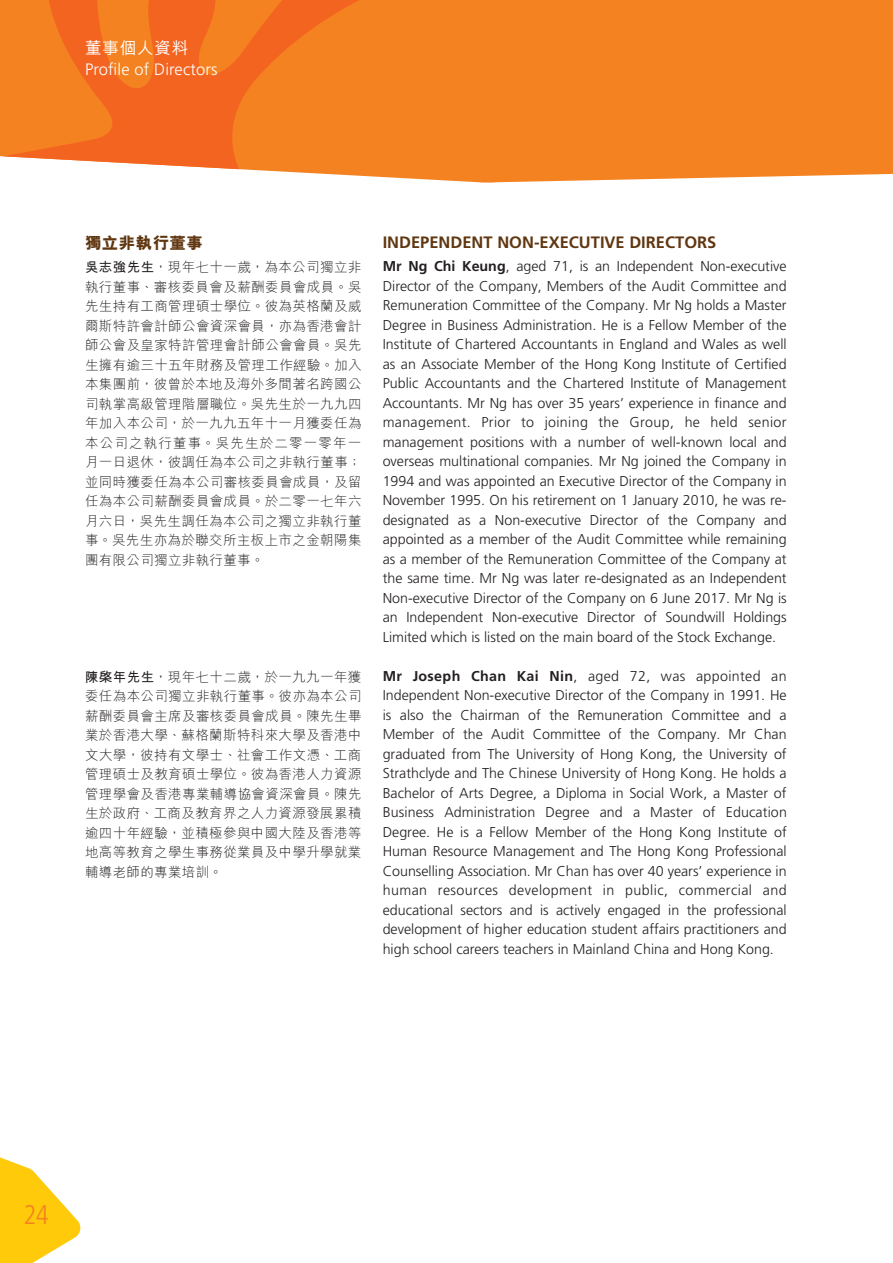
<style>
.page{position:relative;width:893px;height:1263px;background:#fff}
.page>*{position:absolute;margin:0;border:0;box-sizing:border-box;transform-origin:0 0}
.t1{font:300 condensed 27px "Frutiger LT Std";color:#f58220}
.t2{font:700 16.5px "Frutiger LT Std";color:#603711}
.t3{font:300 16.5px "Frutiger LT Std";letter-spacing:.01em;color:#fff}
.t4{font:800 16.5px "M Hei HK";letter-spacing:.025em;color:#603711}
.t5{font:500 16.5px "M Hei HK";letter-spacing:.05em;color:#fff}
.t6{font:300 14.25px/19.5px "Frutiger LT Std";color:#231f20;text-align:justify}
.t7{font:300 13.5px/19.5px "M Hei HK";letter-spacing:.03em;color:#231f20;text-align:justify}
.s1{font-weight:700}
</style>
<div class="page">
<div style="left:434px;top:0;width:459px;height:183px;background:#f58220"></div>
<svg style="left:0;top:0;width:434px;height:180px;background:#f5802f"></svg>
<svg style="left:0;top:1157px;width:81px;height:106px"></svg>
<p class="t5" style="left:85px;top:36px;width:105px">董事個人資料</p>
<p class="t3" style="left:85px;top:60px;width:134px">Profile of Directors</p>
<p class="t4" style="left:85px;top:234px;width:119px">獨立非執行董事</p>
<p class="t7" style="left:85px;top:257px;width:278px"><span class="s1">吳志強先生</span>，現年七十一歲，為本公司獨立非執行董事、審核委員會及薪酬委員會成員。吳先生持有工商管理碩士學位。彼為英格蘭及威爾斯特許會計師公會資深會員，亦為香港會計師公會及皇家特許管理會計師公會會員。吳先生擁有逾三十五年財務及管理工作經驗。加入本集團前，彼曾於本地及海外多間著名跨國公司執掌高級管理階層職位。吳先生於一九九四年加入本公司，於一九九五年十一月獲委任為本公司之執行董事。吳先生於二零一零年一月一日退休，彼調任為本公司之非執行董事；並同時獲委任為本公司審核委員會成員，及留任為本公司薪酬委員會成員。於二零一七年六月六日，吳先生調任為本公司之獨立非執行董事。吳先生亦為於聯交所主板上市之金朝陽集團有限公司獨立非執行董事。</p>
<p class="t7" style="left:85px;top:667px;width:278px"><span class="s1">陳棨年先生</span>，現年七十二歲，於一九九一年獲委任為本公司獨立非執行董事。彼亦為本公司薪酬委員會主席及審核委員會成員。陳先生畢業於香港大學、蘇格蘭斯特科來大學及香港中文大學，彼持有文學士、社會工作文憑、工商管理碩士及教育碩士學位。彼為香港人力資源管理學會及香港專業輔導協會資深會員。陳先生於政府、工商及教育界之人力資源發展累積逾四十年經驗，並積極參與中國大陸及香港等地高等教育之學生事務從業員及中學升學就業輔導老師的專業培訓。</p>
<p class="t2" style="left:383px;top:232px;width:335px">INDEPENDENT NON-EXECUTIVE DIRECTORS</p>
<p class="t6" style="left:383px;top:257px;width:405px"><span class="s1">Mr Ng Chi Keung</span>, aged 71, is an Independent Non-executive Director of the Company, Members of the Audit Committee and Remuneration Committee of the Company. Mr Ng holds a Master Degree in Business Administration. He is a Fellow Member of the Institute of Chartered Accountants in England and Wales as well as an Associate Member of the Hong Kong Institute of Certified Public Accountants and the Chartered Institute of Management Accountants. Mr Ng has over 35 years’ experience in finance and management. Prior to joining the Group, he held senior management positions with a number of well-known local and overseas multinational companies. Mr Ng joined the Company in 1994 and was appointed an Executive Director of the Company in November 1995. On his retirement on 1 January 2010, he was re&shy;designated as a Non-executive Director of the Company and appointed as a member of the Audit Committee while remaining as a member of the Remuneration Committee of the Company at the same time. Mr Ng was later re-designated as an Independent Non-executive Director of the Company on 6 June 2017. Mr Ng is an Independent Non-executive Director of Soundwill Holdings Limited which is listed on the main board of the Stock Exchange.</p>
<p class="t6" style="left:383px;top:666px;width:406px"><span class="s1">Mr Joseph Chan Kai Nin</span>, aged 72, was appointed an Independent Non-executive Director of the Company in 1991. He is also the Chairman of the Remuneration Committee and a Member of the Audit Committee of the Company. Mr Chan graduated from The University of Hong Kong, the University of Strathclyde and The Chinese University of Hong Kong. He holds a Bachelor of Arts Degree, a Diploma in Social Work, a Master of Business Administration Degree and a Master of Education Degree. He is a Fellow Member of the Hong Kong Institute of Human Resource Management and The Hong Kong Professional Counselling Association. Mr Chan has over 40 years’ experience in human resources development in public, commercial and educational sectors and is actively engaged in the professional development of higher education student affairs practitioners and high school careers teachers in Mainland China and Hong Kong.</p>
<h1 class="t1" style="left:23px;top:1199px;width:27px">24</h1>
</div>
